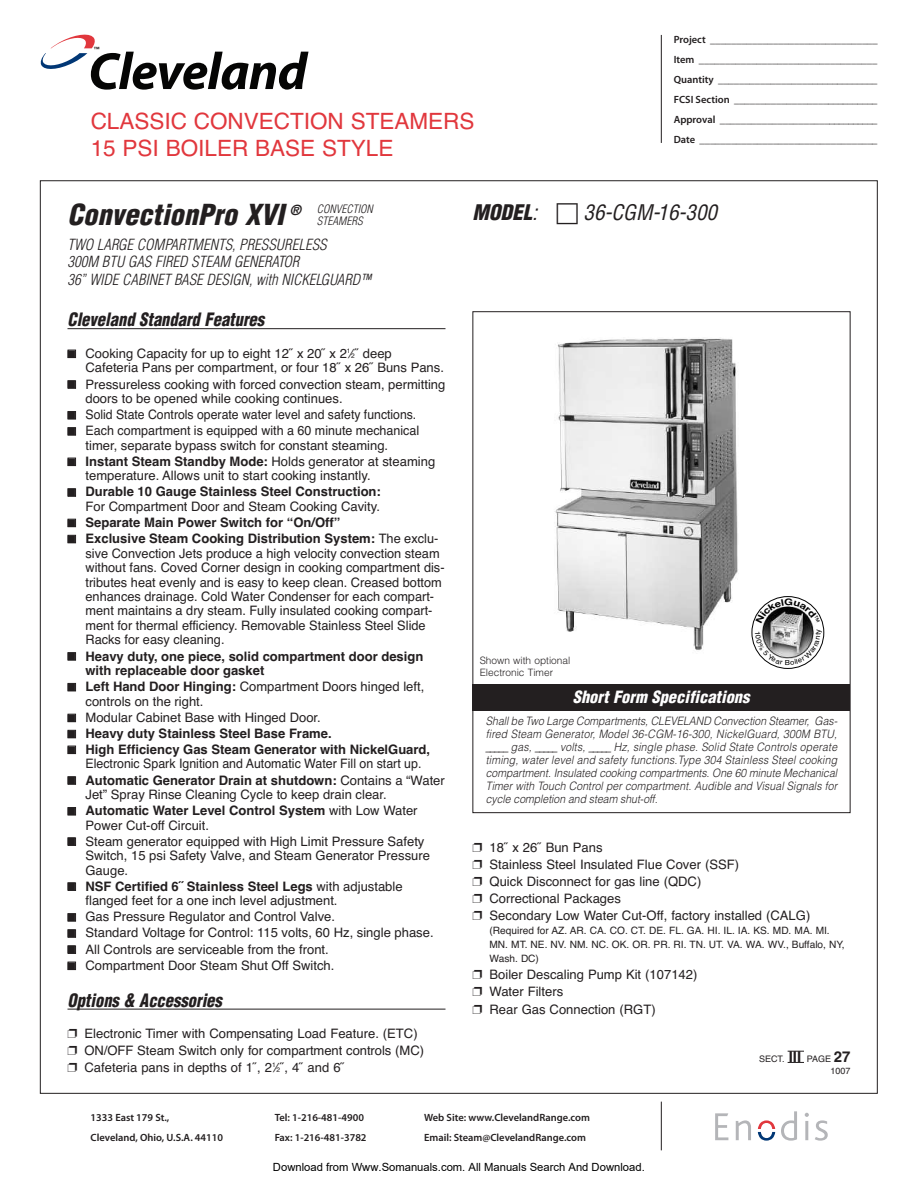
<style>
.page{position:relative;width:918px;height:1188px;background:#fff}
.page>*{position:absolute;margin:0;border:0;box-sizing:border-box;transform-origin:0 0}
.t1{font:italic 700 52.65px "Myriad Pro";letter-spacing:-.02em;color:#050504}
.t2{font:italic 900 condensed 28.2px "Helvetica";color:#231f20}
.t3{font:22.5px/27px "Helvetica";color:#e1373d}
.t4{font:italic condensed 21px "Helvetica";color:#231f20}
.t5{font:italic 900 condensed 21px "Helvetica";color:#231f20}
.t6{font:italic 900 condensed 18px "Helvetica";color:#231f20;scale:.92 1}
.t7{font:italic 900 condensed 16.5px "Helvetica";color:#fff}
.t8{font:italic 300 condensed 15px/17.2px "Helvetica";color:#231f20}
.t9{font:13.05px/14.5px "Helvetica";color:#231f20}
.t10{font:700 13.05px/14.5px "Helvetica";color:#231f20}
.t11{font:13.05px/14.5px "Helvetica";color:#231f20;scale:.95 1}
.t12{font:13.05px/14.5px "Helvetica";color:#231f20;scale:.96 1}
.t13{font:13.05px "Helvetica";color:#231f20;scale:.94 1}
.t14{font:italic 300 11.55px/13px "Helvetica";color:#231f20;text-align:justify;scale:.9 1}
.t15{font:11.25px "Arial";color:#000}
.t16{font:italic 300 condensed 11.25px/11.2px "Helvetica";color:#231f20}
.t17{font:600 10.5px/20px "Myriad Pro";color:#231f20}
.t18{font:10.2px/13.8px "Helvetica";color:#231f20}
.t19{font:300 10.2px/12.1px "Helvetica";color:#231f20}
.t20{font:9px/12px "Helvetica";color:#231f20;text-align:right}
.t21{font:7.05px "Helvetica";color:#000;scale:1.1 1}
.t22{font:700 5.85px "Helvetica";color:#231f20}
.s1{font-size:6.45px}
.s2{font-weight:700}
.s3{font-weight:400}
.s4{font-weight:700;font-size:15px}
</style>
<div class="page">
<svg style="left:715px;top:1113px;width:13px;height:27px"></svg>
<svg style="left:736px;top:1120px;width:15px;height:20px"></svg>
<svg style="left:781px;top:1111px;width:16px;height:30px"></svg>
<hr style="left:805px;top:1121px;width:3px;height:19px;background:#b4b5b8">
<svg style="left:805px;top:1113px;width:4px;height:4px"></svg>
<svg style="left:815px;top:1120px;width:13px;height:21px"></svg>
<svg style="left:758px;top:1120px;width:17px;height:21px"></svg>
<svg style="left:40px;top:35px;width:55px;height:34px"></svg>
<hr style="left:661px;top:35px;width:1px;height:108px;background:#231f20">
<hr style="left:661px;top:1102px;width:1px;height:48px;background:#231f20">
<hr style="left:68px;top:328px;width:378px;height:1px;background:#231f20">
<hr style="left:68px;top:1009px;width:378px;height:1px;background:#231f20">
<img style="left:554px;top:338px;width:184px;height:312px">
<div style="left:472px;top:684px;width:378px;height:26px;background:#231f20"></div>
<div style="left:752px;top:596px;width:72px;height:73px;border:1px solid #000;border-radius:50%"></div>
<svg style="left:788px;top:1051px;width:16px;height:1px"></svg>
<svg style="left:788px;top:1062px;width:16px;height:1px"></svg>
<svg style="left:755px;top:598px;width:67px;height:67px"></svg>
<p class="t22" style="left:94px;top:46px;width:7px">™</p>
<p class="t17" style="left:674px;top:31px;width:205px;text-align:justify">Project ________________________________ Item __________________________________ Quantity _______________________________ FCSI Section ____________________________ Approval _______________________________ Date __________________________________</p>
<h1 class="t1" style="left:88px;top:52px;width:220px">Cleveland</h1>
<h3 class="t3" style="left:91px;top:108px;width:385px">CLASSIC CONVECTION STEAMERS<br>15 PSI BOILER BASE STYLE</h3>
<h2 class="t2" style="left:68px;top:198px;width:235px">ConvectionPro XVI <sup>®</sup></h2>
<p class="t8" style="left:68px;top:236px;width:305px">TWO LARGE COMPARTMENTS, PRESSURELESS<br>300M BTU GAS FIRED STEAM GENERATOR<br>36” WIDE CABINET BASE DESIGN, with NICKELGUARD™</p>
<p class="t16" style="left:317px;top:204px;width:57px">CONVECTION<br>STEAMERS</p>
<h3 class="t6" style="left:68px;top:310px;width:215px">Cleveland Standard Features</h3>
<p class="t9" style="left:86px;top:346px;width:360px;text-indent:-18px">■ Cooking Capacity for up to eight 12˝ x 20˝ x 2<sup>1</sup>⁄<span class="s1">2</span>˝ deep<br>Cafeteria Pans per compartment, or four 18˝ x 26˝ Buns Pans.</p>
<p class="t9" style="left:86px;top:377px;width:361px;text-indent:-18px">■ Pressureless cooking with forced convection steam, permitting doors to be opened while cooking continues.</p>
<p class="t13" style="left:68px;top:407px;width:372px">■ Solid State Controls operate water level and safety functions.</p>
<p class="t12" style="left:86px;top:423px;width:349px;text-indent:-18px">■ Each compartment is equipped with a 60 minute mechanical timer, separate bypass switch for constant steaming.</p>
<p class="t9" style="left:86px;top:454px;width:351px;text-indent:-18px">■ <span class="s2">Instant Steam Standby Mode:</span> Holds generator at steaming temperature. Allows unit to start cooking instantly.</p>
<p class="t10" style="left:68px;top:485px;width:315px;text-align:right">■ Durable 10 Gauge Stainless Steel Construction:<br><span class="s3">For Compartment Door and Steam Cooking Cavity.</span></p>
<p class="t10" style="left:68px;top:515px;width:274px">■ Separate Main Power Switch for “On/Off”</p>
<p class="t9" style="left:85px;top:531px;width:361px;text-indent:-18px">■ <span class="s2">Exclusive Steam Cooking Distribution System:</span> The exclu&shy;sive Convection Jets produce a high velocity convection steam without fans. Coved Corner design in cooking compartment dis&shy;tributes heat evenly and is easy to keep clean. Creased bottom enhances drainage. Cold Water Condenser for each compart&shy;ment maintains a dry steam. Fully insulated cooking compart&shy;ment for thermal efficiency. Removable Stainless Steel Slide Racks for easy cleaning.</p>
<p class="t10" style="left:85px;top:649px;width:339px;text-indent:-18px">■ Heavy duty, one piece, solid compartment door design with replaceable door gasket</p>
<p class="t9" style="left:85px;top:679px;width:340px;text-indent:-18px">■ <span class="s2">Left Hand Door Hinging:</span> Compartment Doors hinged left, controls on the right.</p>
<p class="t9" style="left:68px;top:710px;width:255px">■ Modular Cabinet Base with Hinged Door.</p>
<p class="t10" style="left:68px;top:726px;width:266px">■ Heavy duty Stainless Steel Base Frame.</p>
<p class="t11" style="left:86px;top:742px;width:364px;text-indent:-18px">■ <span class="s2">High Efficiency Gas Steam Generator with NickelGuard,<br></span>Electronic Spark Ignition and Automatic Water Fill on start up.</p>
<p class="t9" style="left:85px;top:773px;width:361px;text-indent:-18px">■ <span class="s2">Automatic Generator Drain at shutdown:</span> Contains a “Water<br>Jet” Spray Rinse Cleaning Cycle to keep drain clear.</p>
<p class="t10" style="left:86px;top:803px;width:334px;text-indent:-18px">■ Automatic Water Level Control System <span class="s3">with Low Water<br>Power Cut-off Circuit.</span></p>
<p class="t9" style="left:86px;top:834px;width:346px;text-indent:-18px">■ Steam generator equipped with High Limit Pressure Safety<br>Switch, 15 psi Safety Valve, and Steam Generator Pressure<br>Gauge.</p>
<p class="t9" style="left:85px;top:879px;width:319px;text-indent:-18px">■ <span class="s2">NSF Certified 6˝ Stainless Steel Legs</span> with adjustable flanged feet for a one inch level adjustment.</p>
<p class="t9" style="left:68px;top:910px;width:269px">■ Gas Pressure Regulator and Control Valve.</p>
<p class="t9" style="left:68px;top:926px;width:368px">■ Standard Voltage for Control: 115 volts, 60 Hz, single phase.</p>
<p class="t9" style="left:68px;top:942px;width:263px">■ All Controls are serviceable from the front.</p>
<p class="t9" style="left:68px;top:958px;width:268px">■ Compartment Door Steam Shut Off Switch.</p>
<h3 class="t6" style="left:68px;top:990px;width:169px">Options &amp; Accessories</h3>
<p class="t9" style="left:67px;top:1025px;width:358px;line-height:17px">❐ Electronic Timer with Compensating Load Feature. (ETC) ❐ ON/OFF Steam Switch only for compartment controls (MC) ❐ Cafeteria pans in depths of 1˝, 2<sup>1</sup>⁄<span class="s1">2</span>˝, 4˝ and 6˝</p>
<h3 class="t5" style="left:472px;top:201px;width:66px">MODEL<span class="s3">:</span></h3>
<h3 class="t4" style="left:584px;top:201px;width:135px">36-CGM-16-300</h3>
<p class="t19" style="left:480px;top:654px;width:92px">Shown with optional<br>Electronic Timer</p>
<p class="t21" style="left:760px;top:631px;width:5px;rotate:90deg">1</p>
<p class="t7" style="left:573px;top:688px;width:178px">Short Form Specifications</p>
<p class="t14" style="left:486px;top:715px;width:392px">Shall be Two Large Compartments, CLEVELAND Convection Steamer, Gas&shy;fired Steam Generator, Model 36-CGM-16-300, NickelGuard, 300M BTU, _____ gas, _____ volts, _____ Hz, single phase. Solid State Controls operate timing, water level and safety functions.Type 304 Stainless Steel cooking compartment. Insulated cooking compartments. One 60 minute Mechanical Timer with Touch Control per compartment. Audible and Visual Signals for cycle completion and steam shut-off.</p>
<p class="t9" style="left:472px;top:839px;width:339px;line-height:17px">❐ 18˝ x 26˝ Bun Pans<br>❐ Stainless Steel Insulated Flue Cover (SSF)<br>❐ Quick Disconnect for gas line (QDC)<br>❐ Correctional Packages<br>❐ Secondary Low Water Cut-Off, factory installed (CALG)</p>
<p class="t18" style="left:490px;top:924px;width:357px">(Required for AZ. AR. CA. CO. CT. DE. FL. GA. HI. IL. IA. KS. MD. MA. MI.<br>MN. MT. NE. NV. NM. NC. OK. OR. PR. RI. TN. UT. VA. WA. WV., Buffalo, NY,<br>Wash. DC)</p>
<p class="t9" style="left:472px;top:965px;width:226px;line-height:17.5px">❐ Boiler Descaling Pump Kit (107142) ❐ Water Filters<br>❐ Rear Gas Connection (RGT)</p>
<p class="t20" style="left:759px;top:1053px;width:93px">SECT. <span class="s4">III</span> PAGE <span class="s4">27<br></span>1007</p>
<p class="t17" style="left:91px;top:1108px;width:134px">1333 East 179 St.,<br>Cleveland, Ohio, U.S.A. 44110</p>
<p class="t17" style="left:275px;top:1108px;width:93px">Tel: 1-216-481-4900<br>Fax: 1-216-481-3782</p>
<p class="t17" style="left:424px;top:1108px;width:167px">Web Site: www.ClevelandRange.com<br>Email: Steam@ClevelandRange.com</p>
<p class="t15" style="left:273px;top:1160px;width:373px">Download from Www.Somanuals.com. All Manuals Search And Download.</p>
</div>
